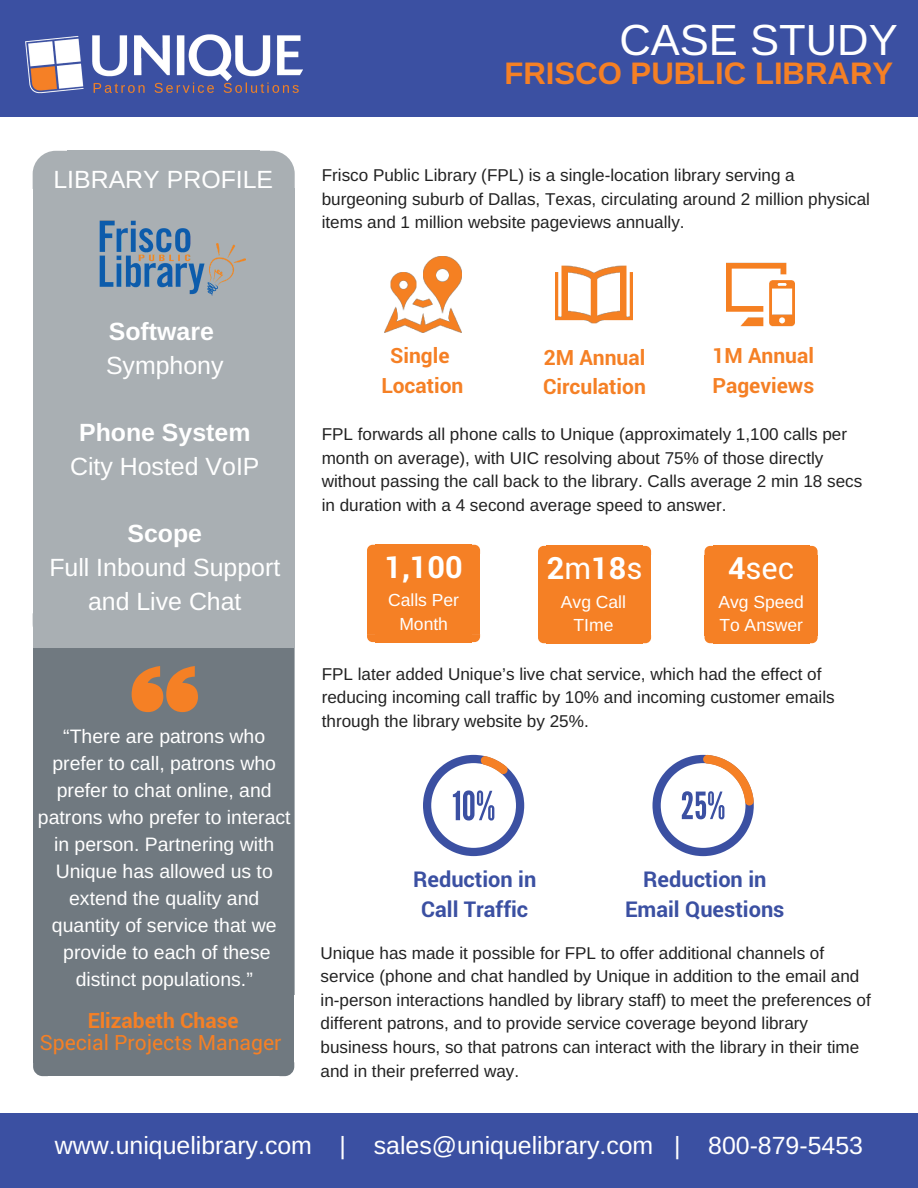
<style>
.page{position:relative;width:918px;height:1188px;background:#fff}
.page>*{position:absolute;margin:0;border:0;box-sizing:border-box;transform-origin:0 0}
.t1{font:43.65px "Arimo";color:#fff}
.t2{font:700 31.2px "Arimo";color:#f58025}
.t3{font:700 30.6px "Roboto";color:#fff}
.t4{font:30.6px "Roboto";color:#fff}
.t5{font:24.9px/33.8px "Arimo";color:#fff;text-align:center}
.t6{font:700 24.9px "Arimo";color:#fff}
.t7{font:700 21.75px/30.3px "Roboto";color:#3b50a2;text-align:center}
.t8{font:700 21px/29.2px "Roboto";color:#f58025}
.t9{font:21px "Roboto";color:#f58025}
.t10{font:19.5px/27px "Arimo";color:#fff;text-align:center}
.t11{font:17.55px/23.7px "Arimo";color:#fff;text-align:center}
.t12{font:17.1px/23.7px "Arimo";color:#222}
.s1{font-weight:400}
.s2{font-weight:700}
</style>
<div class="page">
<div style="left:0;top:0;width:918px;height:117px;background:#3b50a2"></div>
<div style="left:279px;top:526px;width:15px;height:537px;background:#707980"></div>
<div style="left:47px;top:526px;width:233px;height:537px;background:#707980"></div>
<div style="left:33px;top:526px;width:15px;height:537px;background:#707980"></div>
<div style="left:47px;top:1062px;width:233px;height:14px;background:#707980"></div>
<svg style="left:33px;top:1063px;width:14px;height:13px"></svg>
<svg style="left:280px;top:1063px;width:14px;height:13px"></svg>
<svg style="left:260px;top:151px;width:35px;height:37px"></svg>
<div style="left:259px;top:188px;width:36px;height:426px;background:#a9afb3"></div>
<div style="left:67px;top:188px;width:193px;height:426px;background:#a9afb3"></div>
<div style="left:67px;top:151px;width:193px;height:38px;background:#a9afb3"></div>
<svg style="left:33px;top:151px;width:34px;height:37px"></svg>
<div style="left:33px;top:188px;width:36px;height:426px;background:#a9afb3"></div>
<div style="left:67px;top:613px;width:193px;height:34px;background:#a9afb3"></div>
<svg style="left:33px;top:614px;width:34px;height:9px"></svg>
<svg style="left:260px;top:614px;width:35px;height:33px"></svg>
<svg style="left:132px;top:666px;width:66px;height:46px"></svg>
<div style="left:33px;top:623px;width:261px;height:25px;background:#a9afb3"></div>
<svg style="left:472px;top:545px;width:8px;height:9px"></svg>
<div style="left:471px;top:554px;width:9px;height:80px;background:#f58025"></div>
<div style="left:375px;top:554px;width:97px;height:80px;background:#f58025"></div>
<div style="left:375px;top:545px;width:97px;height:9px;background:#f58025"></div>
<svg style="left:367px;top:545px;width:8px;height:9px"></svg>
<div style="left:367px;top:554px;width:9px;height:80px;background:#f58025"></div>
<div style="left:375px;top:634px;width:97px;height:8px;background:#f58025"></div>
<svg style="left:367px;top:634px;width:8px;height:8px"></svg>
<svg style="left:472px;top:634px;width:8px;height:8px"></svg>
<svg style="left:643px;top:546px;width:8px;height:9px"></svg>
<div style="left:642px;top:555px;width:9px;height:80px;background:#f58025"></div>
<div style="left:546px;top:555px;width:97px;height:80px;background:#f58025"></div>
<div style="left:546px;top:546px;width:97px;height:9px;background:#f58025"></div>
<svg style="left:538px;top:546px;width:8px;height:9px"></svg>
<div style="left:538px;top:555px;width:9px;height:80px;background:#f58025"></div>
<div style="left:546px;top:635px;width:97px;height:8px;background:#f58025"></div>
<svg style="left:538px;top:635px;width:8px;height:8px"></svg>
<svg style="left:643px;top:635px;width:8px;height:8px"></svg>
<svg style="left:809px;top:546px;width:9px;height:9px"></svg>
<div style="left:809px;top:555px;width:9px;height:80px;background:#f58025"></div>
<div style="left:713px;top:555px;width:96px;height:80px;background:#f58025"></div>
<div style="left:713px;top:546px;width:96px;height:9px;background:#f58025"></div>
<svg style="left:705px;top:546px;width:8px;height:9px"></svg>
<div style="left:705px;top:555px;width:8px;height:80px;background:#f58025"></div>
<div style="left:713px;top:635px;width:96px;height:8px;background:#f58025"></div>
<svg style="left:705px;top:635px;width:8px;height:8px"></svg>
<svg style="left:809px;top:635px;width:9px;height:8px"></svg>
<div style="left:0;top:1114px;width:918px;height:74px;background:#3b50a2"></div>
<img style="left:26px;top:34px;width:277px;height:60px">
<img style="left:385px;top:256px;width:76px;height:77px">
<img style="left:556px;top:265px;width:76px;height:59px">
<img style="left:99px;top:220px;width:146px;height:76px">
<svg style="left:423px;top:755px;width:101px;height:101px"></svg>
<svg style="left:652px;top:755px;width:102px;height:101px"></svg>
<img style="left:727px;top:262px;width:67px;height:65px">
<h1 class="t1" style="left:619px;top:16px;width:280px">CASE STUDY</h1>
<h3 class="t5" style="left:53px;top:162px;width:221px">LIBRARY PROFILE</h3>
<h2 class="t2" style="left:504px;top:56px;width:390px">FRISCO PUBLIC LIBRARY</h2>
<p class="t12" style="left:322px;top:163px;width:550px">Frisco Public Library (FPL) is a single-location library serving a burgeoning suburb of Dallas, Texas, circulating around 2 million physical items and 1 million website pageviews annually.</p>
<h3 class="t6" style="left:109px;top:317px;width:107px">Software</h3>
<h3 class="t5" style="left:106px;top:348px;width:119px">Symphony</h3>
<h3 class="t6" style="left:79px;top:418px;width:173px">Phone System</h3>
<h3 class="t5" style="left:70px;top:449px;width:191px">City Hosted VoIP</h3>
<h3 class="t6" style="left:127px;top:520px;width:76px">Scope</h3>
<h3 class="t5" style="left:49px;top:550px;width:232px">Full Inbound Support and Live Chat</h3>
<p class="t10" style="left:38px;top:722px;width:254px">“There are patrons who prefer to call, patrons who prefer to chat online, and patrons who prefer to interact in person. Partnering with<br>Unique has allowed us to extend the quality and quantity of service that we provide to each of these distinct populations.”</p>
<p class="t8" style="left:88px;top:1005px;width:152px">Elizabeth Chase</p>
<p class="t9" style="left:40px;top:1028px;width:243px">Special Projects Manager</p>
<p class="t8" style="left:381px;top:341px;width:84px;text-align:center">Single<br>Location</p>
<p class="t8" style="left:543px;top:342px;width:104px">2M Annual<br>Circulation</p>
<p class="t8" style="left:712px;top:341px;width:103px">1M Annual<br>Pageviews</p>
<p class="t12" style="left:322px;top:422px;width:542px">FPL forwards all phone calls to Unique (approximately 1,100 calls per month on average), with UIC resolving about 75% of those directly without passing the call back to the library. Calls average 2 min 18 secs in duration with a 4 second average speed to answer.</p>
<h3 class="t3" style="left:384px;top:546px;width:80px">1,100</h3>
<p class="t11" style="left:388px;top:588px;width:72px">Calls Per<br>Month</p>
<h3 class="t3" style="left:547px;top:547px;width:97px">2<span class="s1">m</span>18<span class="s1">s</span></h3>
<p class="t11" style="left:561px;top:590px;width:67px">Avg Call<br>TIme</p>
<h3 class="t4" style="left:728px;top:547px;width:68px"><span class="s2">4</span>sec</h3>
<p class="t11" style="left:718px;top:590px;width:87px;text-align:left">Avg Speed<br>To Answer</p>
<p class="t12" style="left:322px;top:662px;width:515px">FPL later added Unique’s live chat service, which had the effect of reducing incoming call traffic by 10% and incoming customer emails through the library website by 25%.</p>
<p class="t7" style="left:413px;top:863px;width:125px">Reduction in<br>Call Traffic</p>
<p class="t7" style="left:625px;top:863px;width:161px">Reduction in<br>Email Questions</p>
<p class="t12" style="left:321px;top:941px;width:552px">Unique has made it possible for FPL to offer additional channels of service (phone and chat handled by Unique in addition to the email and in-person interactions handled by library staff) to meet the preferences of different patrons, and to provide service coverage beyond library business hours, so that patrons can interact with the library in their time and in their preferred way.</p>
<h3 class="t5" style="left:55px;top:1129px;width:810px">www.uniquelibrary.com | sales@uniquelibrary.com | 800-879-5453</h3>
</div>
